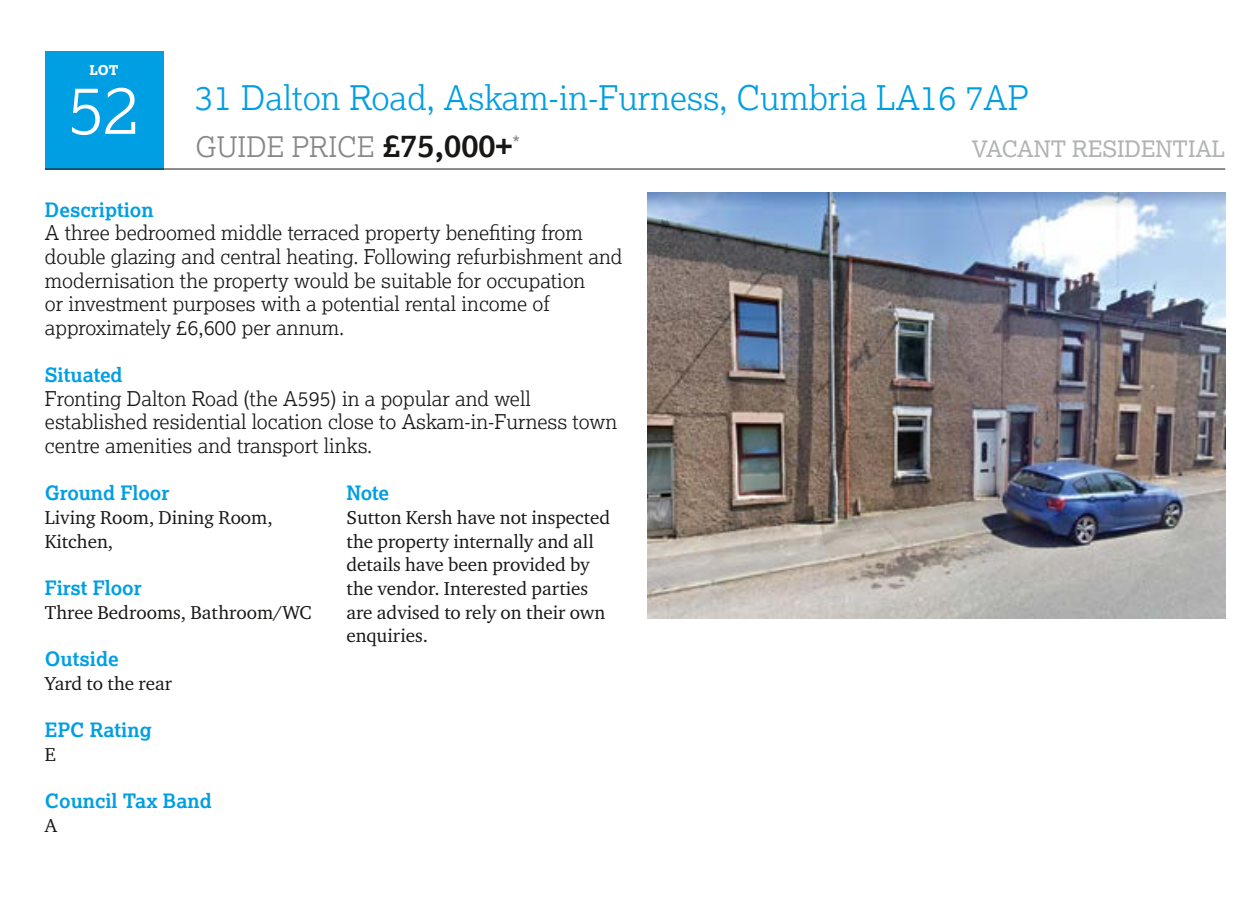
<style>
.page{position:relative;width:1254px;height:904px;background:#fff}
.page>*{position:absolute;margin:0;border:0;box-sizing:border-box;transform-origin:0 0}
.t1{font:300 67.5px "Lexia";color:#fff}
.t2{font:300 33.75px "Lexia";color:#009ee3}
.t3{font:300 28.12px "Lexia";color:#868786}
.t4{font:22.5px "Lexia";color:#b1b2b3}
.t5{font:300 20.25px/23.6px "Lexia";color:#181716}
.t6{font:20.25px "Lexia";color:#868786}
.t7{font:700 19.8px "Lexia";color:#009ee3}
.t8{font:19.12px/23.6px "Charter ITC Pro";color:#181716}
.t9{font:800 13.5px "Lexia";color:#fff}
.s1{font-weight:700;font-size:31.5px;color:#181716}
</style>
<div class="page">
<div style="left:45px;top:51px;width:118px;height:118px;background:#009ee3"></div>
<hr style="left:45px;top:168px;width:1180px;height:1px;background:#181716">
<img style="left:648px;top:193px;width:577px;height:425px">
<p class="t9" style="left:89px;top:61px;width:31px">LOT</p>
<h1 class="t1" style="left:68px;top:67px;width:73px">52</h1>
<h2 class="t2" style="left:196px;top:77px;width:834px">31 Dalton Road, Askam-in-Furness, Cumbria LA16 7AP</h2>
<h3 class="t3" style="left:196px;top:129px;width:318px">GUIDE PRICE <span class="s1">£75,000+</span></h3>
<p class="t4" style="left:972px;top:135px;width:255px">VACANT RESIDENTIAL</p>
<p class="t6" style="left:512px;top:130px;width:9px">*</p>
<p class="t7" style="left:45px;top:197px;width:110px">Description</p>
<p class="t5" style="left:45px;top:220px;width:579px">A three bedroomed middle terraced property benefiting from double glazing and central heating. Following refurbishment and modernisation the property would be suitable for occupation<br>or investment purposes with a potential rental income of approximately £6,600 per annum.</p>
<p class="t7" style="left:45px;top:362px;width:79px">Situated</p>
<p class="t5" style="left:45px;top:386px;width:574px">Fronting Dalton Road (the A595) in a popular and well established residential location close to Askam-in-Furness town centre amenities and transport links.</p>
<p class="t7" style="left:45px;top:480px;width:126px">Ground Floor</p>
<p class="t8" style="left:45px;top:505px;width:229px">Living Room, Dining Room,<br>Kitchen,</p>
<p class="t7" style="left:45px;top:575px;width:98px">First Floor</p>
<p class="t8" style="left:45px;top:599px;width:268px">Three Bedrooms, Bathroom/WC</p>
<p class="t7" style="left:45px;top:646px;width:75px">Outside</p>
<p class="t8" style="left:45px;top:670px;width:129px">Yard to the rear</p>
<p class="t7" style="left:45px;top:716px;width:108px">EPC Rating</p>
<p class="t8" style="left:45px;top:741px;width:13px">E</p>
<p class="t7" style="left:45px;top:787px;width:168px">Council Tax Band</p>
<p class="t8" style="left:45px;top:812px;width:14px">A</p>
<p class="t7" style="left:346px;top:480px;width:44px">Note</p>
<p class="t8" style="left:346px;top:505px;width:265px">Sutton Kersh have not inspected the property internally and all details have been provided by the vendor. Interested parties are advised to rely on their own enquiries.</p>
</div>
